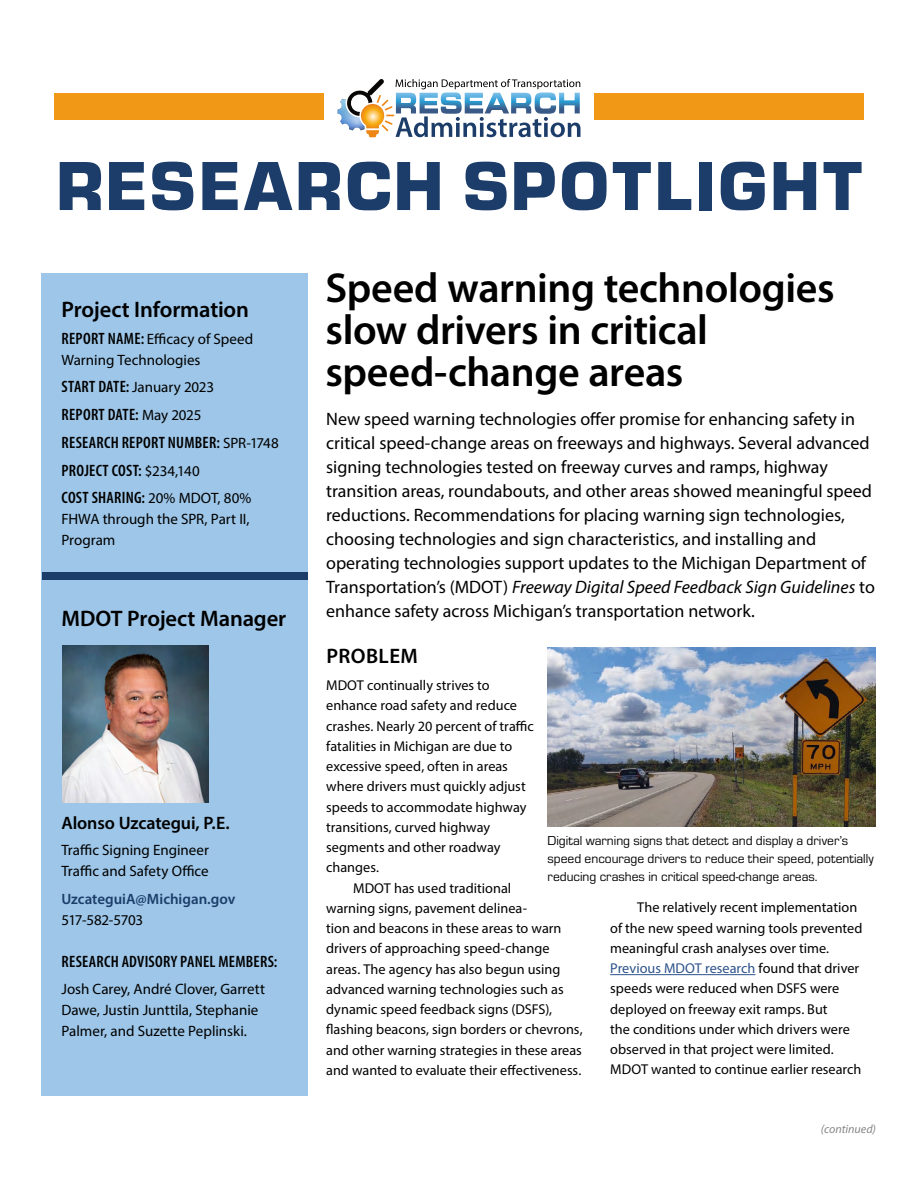
<style>
.page{position:relative;width:918px;height:1188px;background:#fff}
.page>*{position:absolute;margin:0;border:0;box-sizing:border-box;transform-origin:0 0}
.t1{font:900 72px "Eurostile";letter-spacing:.04em;color:#1c3d6a}
.t2{font:600 42px/42px "Myriad Pro";letter-spacing:-.01em;color:#000}
.Project_Info_Header{font:600 22.5px "Myriad Pro";letter-spacing:-.005em;color:#000}
.Subheads{font:600 21px "Myriad Pro";letter-spacing:.02em;color:#000}
.Introductory_Text{font:18px/24px "Myriad Pro";color:#000}
.Sidebar_subhead{font:600 18px "Myriad Pro";letter-spacing:-.005em;color:#000}
.sidebar_copy{font:600 condensed 16.5px "Myriad Pro";letter-spacing:.015em;color:#000}
.sidebar_H4_subhead{font:600 condensed 16.5px "Myriad Pro";letter-spacing:.015em;color:#000}
.sidebar_copy-2{font:15px/21px "Myriad Pro";color:#000}
.sidebar_copy-3{font:600 15px/21px "Myriad Pro";color:#1c3d6a}
.Body_Copy{font:14.25px/20.2px "Myriad Pro";color:#000}
.Body_Copy_No_Indent{font:14.25px/20.2px "Myriad Pro";color:#000}
.t3{font:13.5px/18px "Eurostile";color:#000}
.t4{font:italic 12px "Myriad Pro";color:#868787}
.s1{font-weight:600;font-stretch:condensed;font-size:16.5px}
.s2{font-weight:400;font-stretch:normal;font-size:15px}
.s3{font-weight:400;color:#000}
.s4{font-style:italic}
.s5{color:#2d528a}
</style>
<div class="page">
<div style="left:54px;top:93px;width:810px;height:27px;background:#f29817"></div>
<div style="left:324px;top:54px;width:270px;height:112px;background:#fff"></div>
<div style="left:41px;top:273px;width:267px;height:822px;background:#9dc6e8"></div>
<svg style="left:338px;top:78px;width:242px;height:59px"></svg>
<hr style="left:610px;top:974px;width:145px;height:1px;background:#2d528a">
<img style="left:548px;top:647px;width:328px;height:179px">
<div style="left:42px;top:573px;width:265px;height:7px;background:#1c3d6a"></div>
<img style="left:63px;top:645px;width:145px;height:158px">
<h1 class="t1" style="left:56px;top:134px;width:808px">RESEARCH SPOTLIGHT</h1>
<h3 class="Project_Info_Header" style="left:61px;top:295px;width:189px">Project Information</h3>
<p class="sidebar_copy-2" style="left:61px;top:328px;width:193px"><span class="s1">REPORT NAME:</span> Efficacy of Speed<br>Warning Technologies</p>
<p class="sidebar_copy-2" style="left:62px;top:377px;width:154px"><span class="s1">START DATE:</span> January 2023</p>
<p class="sidebar_copy" style="left:62px;top:404px;width:141px">REPORT DATE: <span class="s2">May 2025</span></p>
<p class="sidebar_copy" style="left:62px;top:432px;width:219px">RESEARCH REPORT NUMBER: <span class="s2">SPR-1748</span></p>
<p class="sidebar_copy" style="left:62px;top:460px;width:140px">PROJECT COST: <span class="s2">$234,140</span></p>
<p class="sidebar_copy" style="left:62px;top:488px;width:191px">COST SHARING: <span class="s2">20% MDOT, 80%</span></p>
<p class="sidebar_copy-2" style="left:61px;top:509px;width:190px">FHWA through the SPR, Part II,<br>Program</p>
<h3 class="Project_Info_Header" style="left:61px;top:604px;width:226px">MDOT Project Manager</h3>
<h4 class="Sidebar_subhead" style="left:61px;top:812px;width:170px">Alonso Uzcategui, P.E.</h4>
<p class="sidebar_copy-2" style="left:61px;top:839px;width:149px">Traffic Signing Engineer<br>Traffic and Safety Office</p>
<p class="sidebar_copy-3" style="left:61px;top:888px;width:175px">UzcateguiA@Michigan.gov<br><span class="s3">517-582-5703</span></p>
<h4 class="sidebar_H4_subhead" style="left:62px;top:951px;width:217px">RESEARCH ADVISORY PANEL MEMBERS:</h4>
<p class="sidebar_copy-2" style="left:61px;top:978px;width:205px">Josh Carey, André Clover, Garrett<br>Dawe, Justin Junttila, Stephanie<br>Palmer, and Suzette Peplinski.</p>
<h2 class="t2" style="left:326px;top:265px;width:511px">Speed warning technologies slow drivers in critical speed-change areas</h2>
<p class="Introductory_Text" style="left:326px;top:407px;width:550px">New speed warning technologies offer promise for enhancing safety in critical speed-change areas on freeways and highways. Several advanced signing technologies tested on freeway curves and ramps, highway transition areas, roundabouts, and other areas showed meaningful speed reductions. Recommendations for placing warning sign technologies, choosing technologies and sign characteristics, and installing and operating technologies support updates to the Michigan Department of Transportation’s (MDOT) <span class="s4">Freeway Digital Speed Feedback Sign Guidelines</span> to enhance safety across Michigan’s transportation network.</p>
<h3 class="Subheads" style="left:326px;top:643px;width:93px">PROBLEM</h3>
<p class="Body_Copy_No_Indent" style="left:326px;top:675px;width:209px">MDOT continually strives to enhance road safety and reduce crashes. Nearly 20 percent of traffic fatalities in Michigan are due to excessive speed, often in areas where drivers must quickly adjust speeds to accommodate highway transitions, curved highway segments and other roadway changes.</p>
<p class="Body_Copy" style="left:326px;top:877px;width:258px;text-indent:27px">MDOT has used traditional<br>warning signs, pavement delinea-<br>tion and beacons in these areas to warn drivers of approaching speed-change areas. The agency has also begun using advanced warning technologies such as dynamic speed feedback signs (DSFS), flashing beacons, sign borders or chevrons, and other warning strategies in these areas and wanted to evaluate their effectiveness.</p>
<p class="t3" style="left:548px;top:831px;width:328px">Digital warning signs that detect and display a driver’s speed encourage drivers to reduce their speed, potentially reducing crashes in critical speed-change areas.</p>
<p class="Body_Copy" style="left:610px;top:897px;width:254px;text-indent:27px">The relatively recent implementation of the new speed warning tools prevented meaningful crash analyses over time.<br><span class="s5">Previous MDOT research</span> found that driver speeds were reduced when DSFS were deployed on freeway exit ramps. But<br>the conditions under which drivers were observed in that project were limited.<br>MDOT wanted to continue earlier research</p>
<p class="t4" style="left:821px;top:1122px;width:57px">(continued)</p>
</div>
